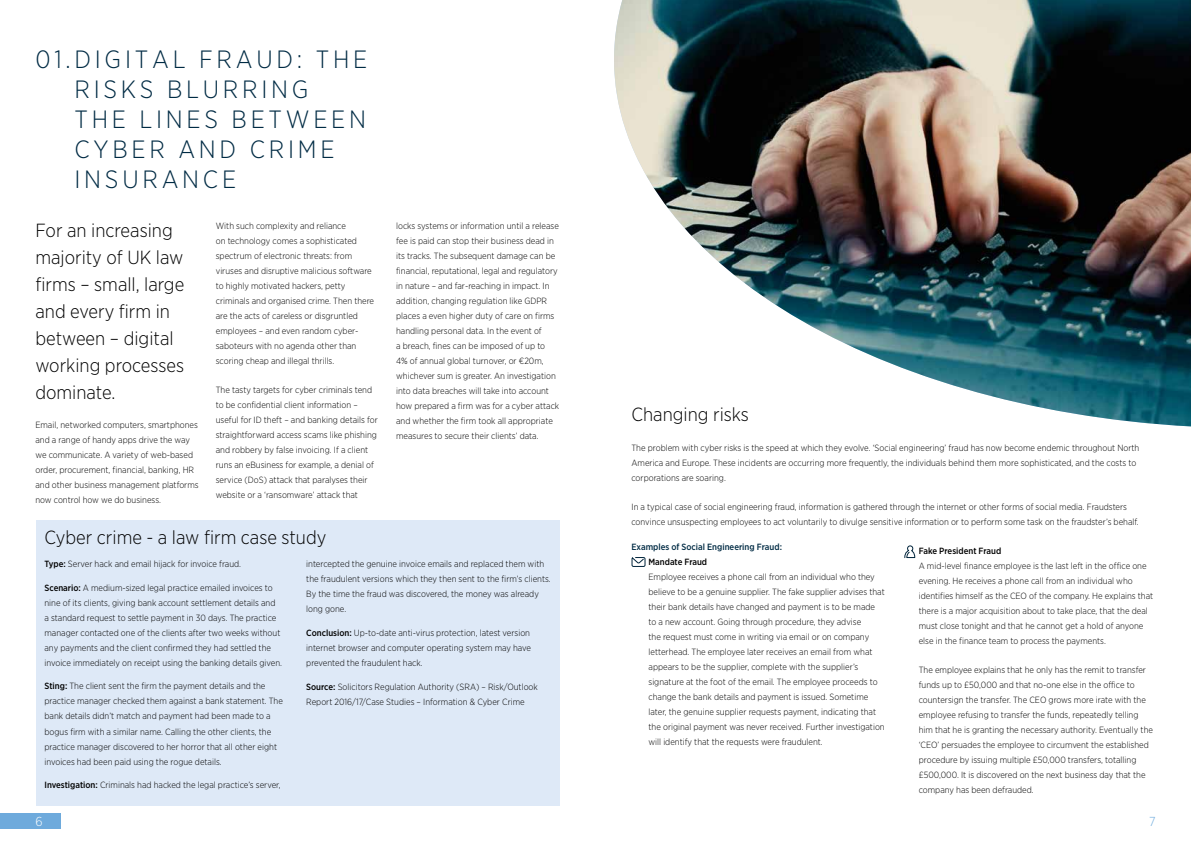
<style>
.page{position:relative;width:1191px;height:842px;background:#fff}
.page>*{position:absolute;margin:0;border:0;box-sizing:border-box;transform-origin:0 0}
.t1{font:300 25px/30px "Gotham Narrow";letter-spacing:.15em;color:#002b44}
.t2{font:300 19px/27px "Gotham Narrow";color:#000}
.t3{font:300 13px "Gotham Narrow";color:#fff}
.t4{font:300 13px "Gotham Narrow";color:#70acde}
.t5{font:300 9px/15px "Gotham Narrow";color:#000}
.t6{font:500 9px "Gotham Narrow";color:#002b44}
.t7{font:500 9px "Gotham Narrow";color:#000}
.s1{font-weight:500}
</style>
<div class="page">
<div style="left:36px;top:520px;width:523px;height:286px;background:#dee9f7"></div>
<img style="left:614px;top:0;width:577px;height:426px">
<svg style="left:631px;top:557px;width:14px;height:10px"></svg>
<svg style="left:904px;top:545px;width:11px;height:13px"></svg>
<div style="left:0;top:814px;width:61px;height:15px;background:#6eaadc"></div>
<h1 class="t1" style="left:74px;top:43px;width:294px;text-indent:-39px">01.DIGITAL FRAUD: THE<br>RISKS BLURRING<br>THE LINES BETWEEN<br>CYBER AND CRIME<br>INSURANCE</h1>
<h2 class="t2" style="left:35px;top:216px;width:150px">For an increasing majority of UK law firms – small, large and every firm in between – digital working processes dominate.</h2>
<p class="t5" style="left:35px;top:417px;width:165px">Email, networked computers, smartphones and a range of handy apps drive the way we communicate. A variety of web-based order, procurement, financial, banking, HR and other business management platforms now control how we do business.</p>
<p class="t5" style="left:216px;top:218px;width:160px">With such complexity and reliance<br>on technology comes a sophisticated spectrum of electronic threats: from viruses and disruptive malicious software to highly motivated hackers, petty criminals and organised crime. Then there are the acts of careless or disgruntled employees – and even random cyber&shy;saboteurs with no agenda other than scoring cheap and illegal thrills.</p>
<p class="t5" style="left:216px;top:382px;width:164px">The tasty targets for cyber criminals tend to be confidential client information – useful for ID theft – and banking details for straightforward access scams like phishing and robbery by false invoicing. If a client runs an eBusiness for example, a denial of service (DoS) attack that paralyses their website or a ‘ransomware’ attack that</p>
<p class="t5" style="left:396px;top:218px;width:165px">locks systems or information until a release fee is paid can stop their business dead in its tracks. The subsequent damage can be financial, reputational, legal and regulatory in nature – and far-reaching in impact. In addition, changing regulation like GDPR places a even higher duty of care on firms handling personal data. In the event of<br>a breach, fines can be imposed of up to<br>4% of annual global turnover, or €20m, whichever sum is greater. An investigation into data breaches will take into account how prepared a firm was for a cyber attack and whether the firm took all appropriate measures to secure their clients’ data.</p>
<h2 class="t2" style="left:45px;top:523px;width:283px">Cyber crime - a law firm case study</h2>
<p class="t5" style="left:45px;top:556px;width:198px"><span class="s1">Type:</span> Server hack and email hijack for invoice fraud.</p>
<p class="t5" style="left:45px;top:580px;width:239px"><span class="s1">Scenario:</span> A medium-sized legal practice emailed invoices to nine of its clients, giving bank account settlement details and a standard request to settle payment in 30 days. The practice manager contacted one of the clients after two weeks without any payments and the client confirmed they had settled the invoice immediately on receipt using the banking details given.</p>
<p class="t5" style="left:45px;top:679px;width:240px"><span class="s1">Sting:</span> The client sent the firm the payment details and the practice manager checked them against a bank statement. The bank details didn’t match and payment had been made to a bogus firm with a similar name. Calling the other clients, the practice manager discovered to her horror that all other eight invoices had been paid using the rogue details.</p>
<p class="t5" style="left:45px;top:777px;width:237px"><span class="s1">Investigation:</span> Criminals had hacked the legal practice’s server,</p>
<p class="t5" style="left:306px;top:557px;width:246px">intercepted the genuine invoice emails and replaced them with the fraudulent versions which they then sent to the firm’s clients.<br>By the time the fraud was discovered, the money was already long gone.</p>
<p class="t5" style="left:306px;top:625px;width:226px;text-align:justify"><span class="s1">Conclusion:</span> Up-to-date anti-virus protection, latest version internet browser and computer operating system may have prevented the fraudulent hack.</p>
<p class="t5" style="left:306px;top:679px;width:233px"><span class="s1">Source:</span> Solicitors Regulation Authority (SRA) – Risk/Outlook<br>Report 2016/17/Case Studies – Information &amp; Cyber Crime</p>
<h2 class="t2" style="left:631px;top:401px;width:119px">Changing risks</h2>
<p class="t5" style="left:631px;top:440px;width:509px">The problem with cyber risks is the speed at which they evolve. ‘Social engineering’ fraud has now become endemic throughout North<br>America and Europe. These incidents are occurring more frequently, the individuals behind them more sophisticated, and the costs to corporations are soaring.</p>
<p class="t5" style="left:631px;top:499px;width:509px">In a typical case of social engineering fraud, information is gathered through the internet or other forms of social media. Fraudsters convince unsuspecting employees to act voluntarily to divulge sensitive information or to perform some task on the fraudster’s behalf.</p>
<p class="t6" style="left:631px;top:541px;width:152px">Examples of Social Engineering Fraud:</p>
<p class="t7" style="left:648px;top:556px;width:60px">Mandate Fraud</p>
<p class="t5" style="left:648px;top:569px;width:238px">Employee receives a phone call from an individual who they believe to be a genuine supplier. The fake supplier advises that their bank details have changed and payment is to be made to a new account. Going through procedure, they advise<br>the request must come in writing via email or on company letterhead. The employee later receives an email from what appears to be the supplier, complete with the supplier’s signature at the foot of the email. The employee proceeds to change the bank details and payment is issued. Sometime later, the genuine supplier requests payment, indicating that the original payment was never received. Further investigation will identify that the requests were fraudulent.</p>
<p class="t7" style="left:918px;top:545px;width:84px">Fake President Fraud</p>
<p class="t5" style="left:918px;top:558px;width:236px">A mid-level finance employee is the last left in the office one evening. He receives a phone call from an individual who identifies himself as the CEO of the company. He explains that there is a major acquisition about to take place, that the deal must close tonight and that he cannot get a hold of anyone else in the finance team to process the payments.</p>
<p class="t5" style="left:918px;top:662px;width:236px">The employee explains that he only has the remit to transfer funds up to £50,000 and that no-one else in the office to countersign the transfer. The CEO grows more irate with the employee refusing to transfer the funds, repeatedly telling him that he is granting the necessary authority. Eventually the ‘CEO’ persuades the employee to circumvent the established procedure by issuing multiple £50,000 transfers, totalling £500,000. It is discovered on the next business day that the company has been defrauded.</p>
<h3 class="t3" style="left:35px;top:813px;width:9px">6</h3>
<h3 class="t4" style="left:1149px;top:813px;width:8px">7</h3>
</div>
